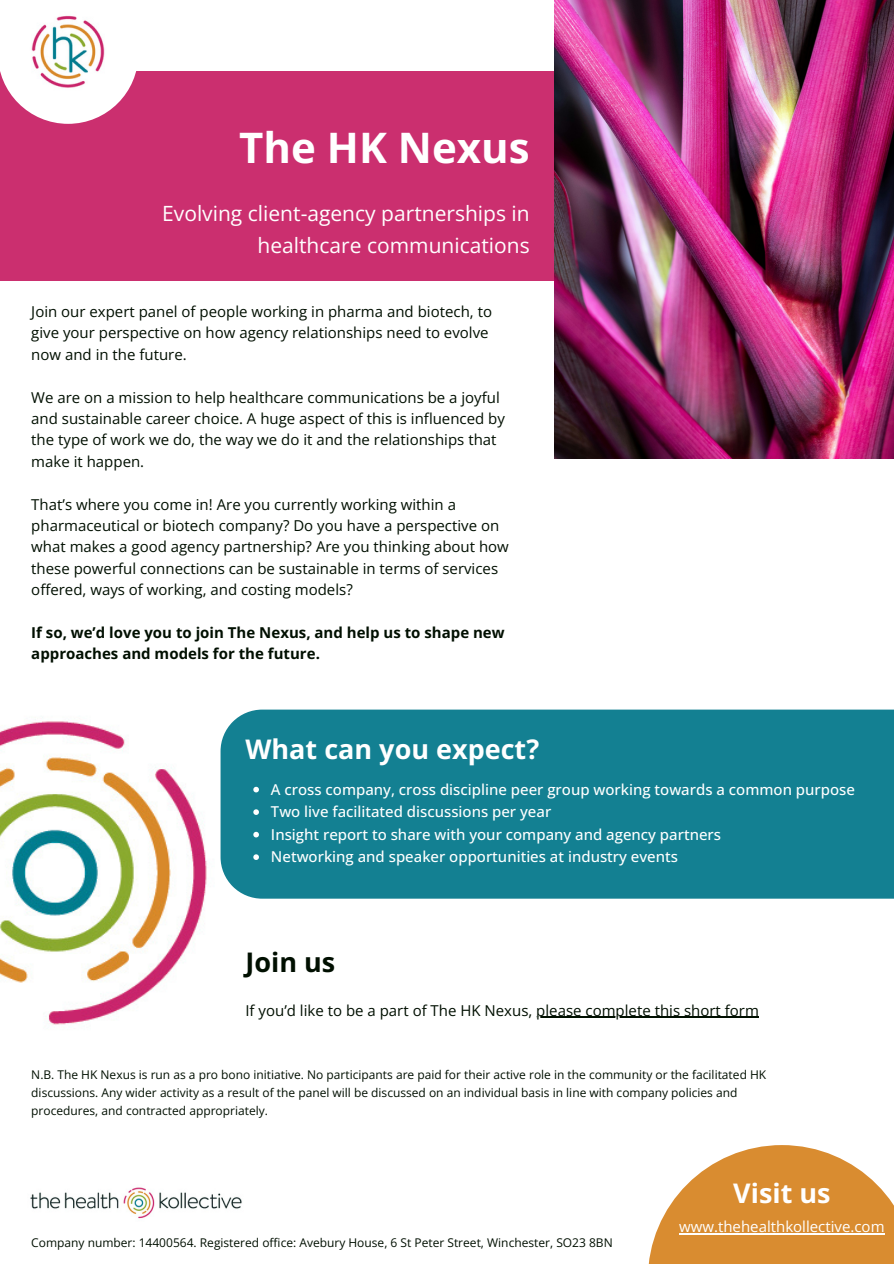
<style>
.page{position:relative;width:894px;height:1264px;background:#fff}
.page>*{position:absolute;margin:0;border:0;box-sizing:border-box;transform-origin:0 0}
.t1{font:700 42px "Open Sans";color:#fff}
.t2{font:700 27px "Open Sans";color:#fff}
.t3{font:700 27px "Open Sans";color:#000f00}
.t4{font:21px/31.5px "Open Sans";color:#fff;text-align:right}
.t5{font:15px/21.3px "Open Sans";color:#000f00}
.t6{font:500 15px "Open Sans";color:#fff}
.t7{font:700 15px/21.3px "Open Sans";color:#000f00}
.t8{font:15px "Open Sans";color:#fff}
.t9{font:12px/18px "Open Sans";color:#000f00}
</style>
<div class="page">
<img style="left:0;top:717px;width:352px;height:308px">
<div style="left:0;top:71px;width:893px;height:210px;background:#cb2f6f"></div>
<img style="left:554px;top:0;width:339px;height:458px">
<img style="left:0;top:15px;width:137px;height:109px">
<img style="left:30px;top:1187px;width:212px;height:32px">
<div style="left:220px;top:709px;width:673px;height:189px;background:#138092"></div>
<svg style="left:649px;top:1145px;width:244px;height:118px;fill:#d98c30"></svg>
<svg style="left:253px;top:786px;width:6px;height:6px"></svg>
<svg style="left:253px;top:809px;width:6px;height:6px"></svg>
<svg style="left:253px;top:831px;width:6px;height:6px"></svg>
<svg style="left:253px;top:854px;width:6px;height:6px"></svg>
<hr style="left:679px;top:1233px;width:205px;height:1px;background:#fff">
<hr style="left:536px;top:1016px;width:222px;height:1px;background:#000f00">
<p class="t1" style="left:239px;top:118px;width:292px">The HK Nexus</p>
<h5 class="t4" style="left:162px;top:197px;width:369px">Evolving client-agency partnerships in healthcare communications</h5>
<h5 class="t5" style="left:31px;top:300px;width:462px">Join our expert panel of people working in pharma and biotech, to give your perspective on how agency relationships need to evolve now and in the future.</h5>
<h5 class="t5" style="left:31px;top:386px;width:475px">We are on a mission to help healthcare communications be a joyful and sustainable career choice. A huge aspect of this is influenced by the type of work we do, the way we do it and the relationships that make it happen.</h5>
<h4 class="t5" style="left:31px;top:493px;width:479px">That’s where you come in! Are you currently working within a pharmaceutical or biotech company? Do you have a perspective on what makes a good agency partnership? Are you thinking about how these powerful connections can be sustainable in terms of services offered, ways of working, and costing models?</h4>
<p class="t7" style="left:31px;top:621px;width:474px">If so, we’d love you to join The Nexus, and help us to shape new approaches and models for the future.</p>
<p class="t2" style="left:245px;top:730px;width:295px">What can you expect?</p>
<p class="t6" style="left:271px;top:778px;width:585px">A cross company, cross discipline peer group working towards a common purpose</p>
<p class="t6" style="left:271px;top:801px;width:282px">Two live facilitated discussions per year</p>
<h2 class="t6" style="left:271px;top:823px;width:451px">Insight report to share with your company and agency partners</h2>
<h5 class="t6" style="left:271px;top:846px;width:408px">Networking and speaker opportunities at industry events</h5>
<h2 class="t3" style="left:245px;top:943px;width:91px">Join us</h2>
<p class="t5" style="left:245px;top:999px;width:515px">If you’d like to be a part of The HK Nexus, please complete this short form</p>
<p class="t9" style="left:31px;top:1065px;width:736px">N.B. The HK Nexus is run as a pro bono initiative. No participants are paid for their active role in the community or the facilitated HK discussions. Any wider activity as a result of the panel will be discussed on an individual basis in line with company policies and procedures, and contracted appropriately.</p>
<h5 class="t2" style="left:733px;top:1173px;width:99px">Visit us</h5>
<h2 class="t9" style="left:31px;top:1232px;width:582px">Company number: 14400564. Registered office: Avebury House, 6 St Peter Street, Winchester, SO23 8BN</h2>
<p class="t8" style="left:679px;top:1215px;width:207px">www.thehealthkollective.com</p>
</div>
